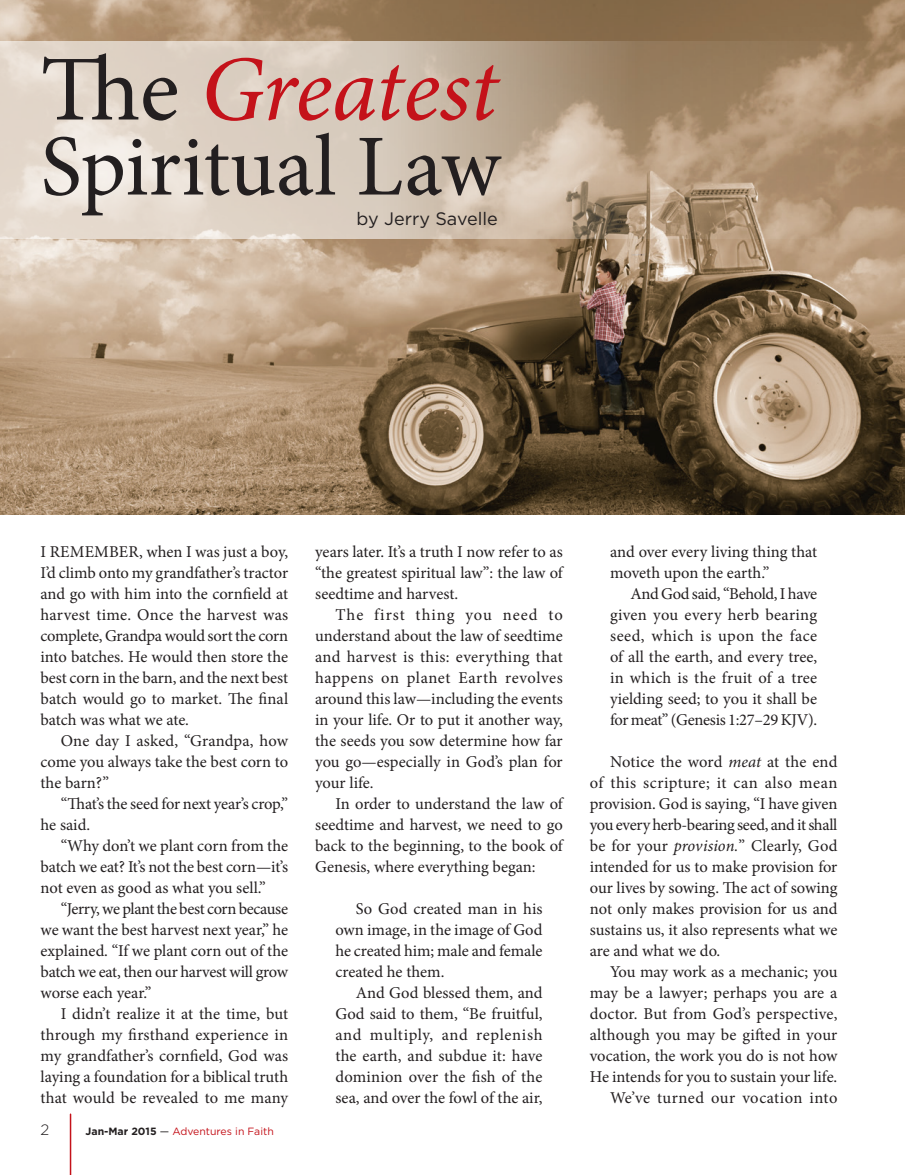
<style>
.page{position:relative;width:905px;height:1175px;background:#fff}
.page>*{position:absolute;margin:0;border:0;box-sizing:border-box;transform-origin:0 0}
.t1{font:italic 93px "Minion Pro";letter-spacing:-.01em;color:#c4121a}
.t2{font:87px "Minion Pro";letter-spacing:-.005em;color:#231f20}
.t3{font:18px "Gotham";color:#231f20}
.t4{font:16.5px/21px "Minion Pro";color:#231f20;text-align:justify}
.t5{font:300 15px "Gotham";color:#231f20}
.t6{font:10.5px "Gotham";color:#c4121a}
.s1{font-style:normal;color:#231f20}
.s2{font-weight:700;color:#231f20}
.s3{color:#231f20}
.s4{font-style:italic}
</style>
<div class="page">
<img style="left:0;top:0;width:904px;height:515px">
<svg style="left:0;top:40px;width:904px;height:198px;background:#c8b6a2"></svg>
<hr style="left:70px;top:1114px;width:1px;height:60px;background:#c4121a">
<h1 class="t1" style="left:40px;top:34px;width:459px"><span class="s1">The</span> Greatest</h1>
<h2 class="t2" style="left:40px;top:108px;width:461px">Spiritual Law</h2>
<p class="t3" style="left:356px;top:208px;width:143px">by Jerry Savelle</p>
<p class="t4" style="left:40px;top:541px;width:249px">I REMEMBER, when I was just a boy, I’d climb onto my grandfather’s tractor and go with him into the cornfield at harvest time. Once the harvest was complete, Grandpa would sort the corn into batches. He would then store the best corn in the barn, and the next best batch would go to market. The final batch was what we ate.</p>
<p class="t4" style="left:40px;top:730px;width:249px;text-indent:20px">One day I asked, “Grandpa, how come you always take the best corn to the barn?”</p>
<p class="t4" style="left:40px;top:793px;width:249px;text-indent:20px">“That’s the seed for next year’s crop,” he said.</p>
<p class="t4" style="left:40px;top:835px;width:249px;text-indent:20px">“Why don’t we plant corn from the batch we eat? It’s not the best corn—it’s not even as good as what you sell.”</p>
<p class="t4" style="left:40px;top:898px;width:249px;text-indent:20px">“Jerry, we plant the best corn because we want the best harvest next year,” he explained. “If we plant corn out of the batch we eat, then our harvest will grow worse each year.”</p>
<p class="t4" style="left:40px;top:1003px;width:249px;text-indent:20px">I didn’t realize it at the time, but through my firsthand experience in my grandfather’s cornfield, God was laying a foundation for a biblical truth that would be revealed to me many</p>
<p class="t5" style="left:40px;top:1121px;width:10px">2</p>
<p class="t6" style="left:86px;top:1125px;width:190px"><span class="s2">Jan-Mar 2015</span> <span class="s3">—</span> Adventures in Faith</p>
<p class="t4" style="left:315px;top:541px;width:249px">years later. It’s a truth I now refer to as “the greatest spiritual law”: the law of seedtime and harvest.</p>
<p class="t4" style="left:315px;top:604px;width:249px;text-indent:20px">The first thing you need to understand about the law of seedtime and harvest is this: everything that happens on planet Earth revolves around this law—including the events in your life. Or to put it another way, the seeds you sow determine how far you go—especially in God’s plan for your life.</p>
<p class="t4" style="left:315px;top:793px;width:249px;text-indent:20px">In order to understand the law of seedtime and harvest, we need to go back to the beginning, to the book of Genesis, where everything began:</p>
<p class="t4" style="left:335px;top:898px;width:209px;text-indent:20px">So God created man in his own image, in the image of God he created him; male and female created he them.</p>
<p class="t4" style="left:335px;top:982px;width:209px;text-indent:20px">And God blessed them, and God said to them, “Be fruitful, and multiply, and replenish the earth, and subdue it: have dominion over the fish of the sea, and over the fowl of the air,</p>
<p class="t4" style="left:610px;top:541px;width:208px">and over every living thing that moveth upon the earth.”</p>
<p class="t4" style="left:610px;top:583px;width:209px;text-indent:20px">And God said, “Behold, I have given you every herb bearing seed, which is upon the face of all the earth, and every tree, in which is the fruit of a tree yielding seed; to you it shall be for meat” (Genesis 1:27–29 KJV).</p>
<p class="t4" style="left:589px;top:751px;width:249px;text-indent:20px">Notice the word <span class="s4">meat</span> at the end of this scripture; it can also mean provision. God is saying, “I have given you every herb-bearing seed, and it shall be for your <span class="s4">provision.</span>” Clearly, God intended for us to make provision for our lives by sowing. The act of sowing not only makes provision for us and sustains us, it also represents what we are and what we do.</p>
<p class="t4" style="left:589px;top:961px;width:249px;text-align:right">You may work as a mechanic; you may be a lawyer; perhaps you are a doctor. But from God’s perspective, although you may be gifted in your vocation, the work you do is not how He intends for you to sustain your life.<br>We’ve turned our vocation into</p>
</div>
